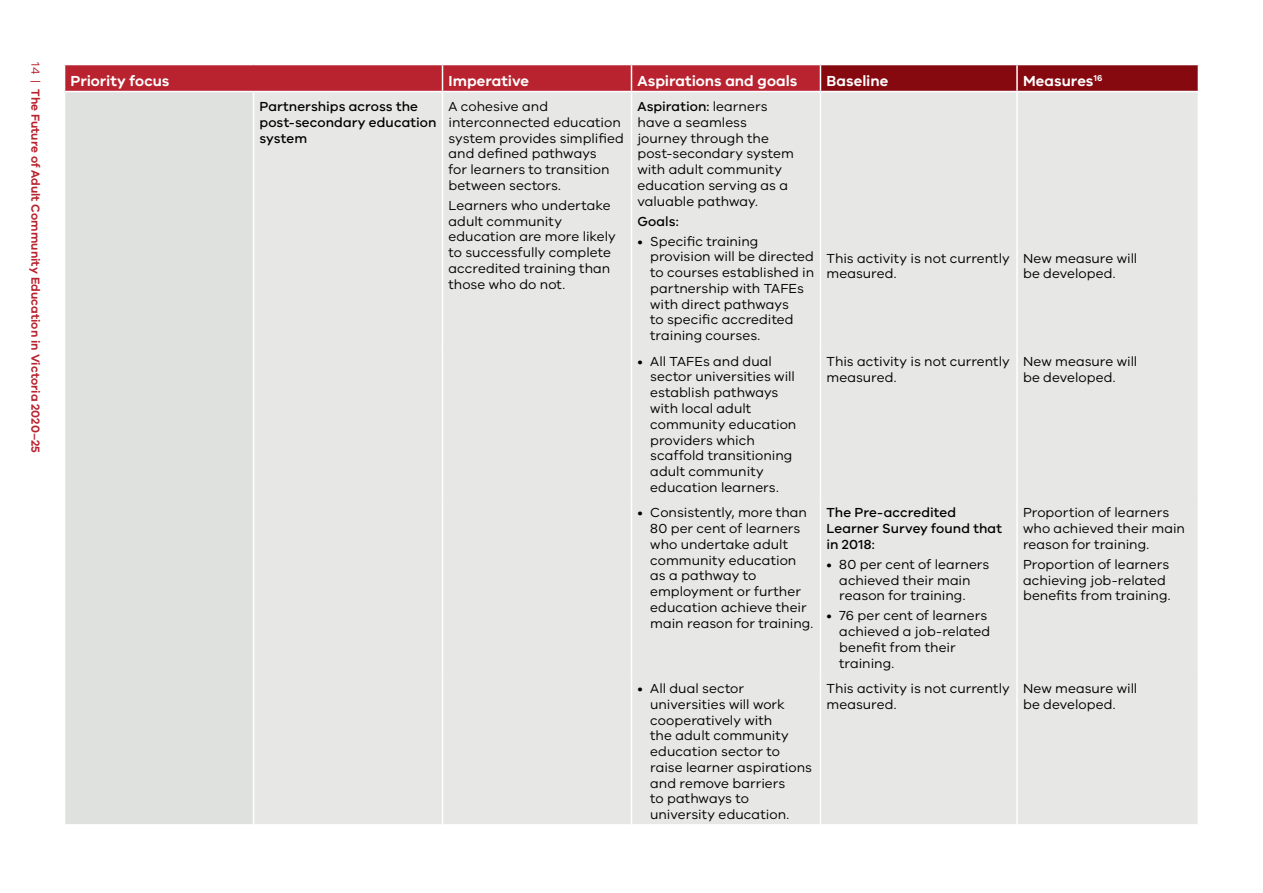
<style>
.page{position:relative;width:1263px;height:893px;background:#fff}
.page>*{position:absolute;margin:0;border:0;box-sizing:border-box;transform-origin:0 0}
.t1{font:600 15px "VIC";color:#fff}
.t2{font:13.5px/15.8px "VIC";letter-spacing:.005em;color:#000}
.t3{font:500 13.5px/15.8px "VIC";letter-spacing:.005em;color:#000}
.t4{font:600 12px "VIC";color:#b8232f}
.s1{font-weight:400}
.s2{font-weight:500}
</style>
<div class="page">
<div style="left:65px;top:92px;width:188px;height:732px;background:#dfe1df"></div>
<div style="left:254px;top:92px;width:944px;height:732px;background:#e7e8e6"></div>
<svg style="left:64px;top:65px;width:1135px;height:26px;background:#a9202a"></svg>
<hr style="left:442px;top:92px;width:1px;height:254px;background:#fff">
<hr style="left:631px;top:92px;width:1px;height:254px;background:#fff">
<hr style="left:820px;top:92px;width:1px;height:254px;background:#fff">
<hr style="left:1016px;top:92px;width:2px;height:254px;background:#fff">
<hr style="left:442px;top:346px;width:1px;height:152px;background:#fff">
<hr style="left:631px;top:346px;width:1px;height:152px;background:#fff">
<hr style="left:820px;top:346px;width:1px;height:152px;background:#fff">
<hr style="left:1016px;top:346px;width:2px;height:152px;background:#fff">
<hr style="left:442px;top:498px;width:1px;height:175px;background:#fff">
<hr style="left:631px;top:498px;width:1px;height:175px;background:#fff">
<hr style="left:820px;top:498px;width:1px;height:175px;background:#fff">
<hr style="left:1016px;top:498px;width:2px;height:175px;background:#fff">
<hr style="left:442px;top:673px;width:1px;height:151px;background:#fff">
<hr style="left:631px;top:673px;width:1px;height:151px;background:#fff">
<hr style="left:820px;top:673px;width:1px;height:151px;background:#fff">
<hr style="left:1016px;top:673px;width:2px;height:151px;background:#fff">
<p class="t4" style="left:43px;top:62px;width:392px;rotate:90deg"><span class="s1">14 |</span> The Future of Adult Community Education in Victoria 2020–25</p>
<p class="t1" style="left:71px;top:71px;width:100px">Priority focus</p>
<p class="t1" style="left:448px;top:71px;width:82px">Imperative</p>
<p class="t1" style="left:637px;top:71px;width:161px">Aspirations and goals</p>
<p class="t1" style="left:826px;top:71px;width:63px">Baseline</p>
<p class="t1" style="left:1023px;top:71px;width:81px">Measures<sup>16</sup></p>
<p class="t3" style="left:259px;top:98px;width:178px">Partnerships across the post-secondary education system</p>
<p class="t2" style="left:448px;top:98px;width:177px">A cohesive and interconnected education system provides simplified and defined pathways<br>for learners to transition between sectors.</p>
<p class="t2" style="left:448px;top:197px;width:169px">Learners who undertake adult community education are more likely to successfully complete accredited training than those who do not.</p>
<p class="t2" style="left:637px;top:98px;width:158px"><span class="s2">Aspiration:</span> learners have a seamless journey through the post-secondary system with adult community education serving as a valuable pathway.</p>
<p class="t3" style="left:637px;top:213px;width:43px">Goals:</p>
<p class="t2" style="left:650px;top:233px;width:165px;text-indent:-13px">• Specific training provision will be directed to courses established in partnership with TAFEs with direct pathways<br>to specific accredited training courses.</p>
<p class="t2" style="left:826px;top:250px;width:185px">This activity is not currently measured.</p>
<p class="t2" style="left:1023px;top:250px;width:116px">New measure will be developed.</p>
<p class="t2" style="left:650px;top:353px;width:148px;text-indent:-13px">• All TAFEs and dual sector universities will establish pathways with local adult community education providers which scaffold transitioning adult community education learners.</p>
<p class="t2" style="left:826px;top:353px;width:185px">This activity is not currently measured.</p>
<p class="t2" style="left:1023px;top:353px;width:116px">New measure will be developed.</p>
<p class="t2" style="left:650px;top:504px;width:165px;text-indent:-13px">• Consistently, more than<br>80 per cent of learners who undertake adult community education as a pathway to employment or further education achieve their main reason for training.</p>
<p class="t3" style="left:826px;top:504px;width:177px">The Pre-accredited<br>Learner Survey found that in 2018:</p>
<p class="t2" style="left:1023px;top:504px;width:163px">Proportion of learners who achieved their main reason for training.</p>
<p class="t2" style="left:1023px;top:556px;width:149px">Proportion of learners achieving job-related benefits from training.</p>
<p class="t2" style="left:839px;top:556px;width:152px;text-indent:-13px">• 80 per cent of learners achieved their main reason for training.</p>
<p class="t2" style="left:839px;top:607px;width:152px;text-indent:-13px">• 76 per cent of learners achieved a job-related benefit from their training.</p>
<p class="t2" style="left:650px;top:680px;width:163px;text-indent:-13px">• All dual sector universities will work cooperatively with<br>the adult community education sector to raise learner aspirations and remove barriers<br>to pathways to university education.</p>
<p class="t2" style="left:826px;top:680px;width:185px">This activity is not currently measured.</p>
<p class="t2" style="left:1023px;top:680px;width:116px">New measure will be developed.</p>
</div>
